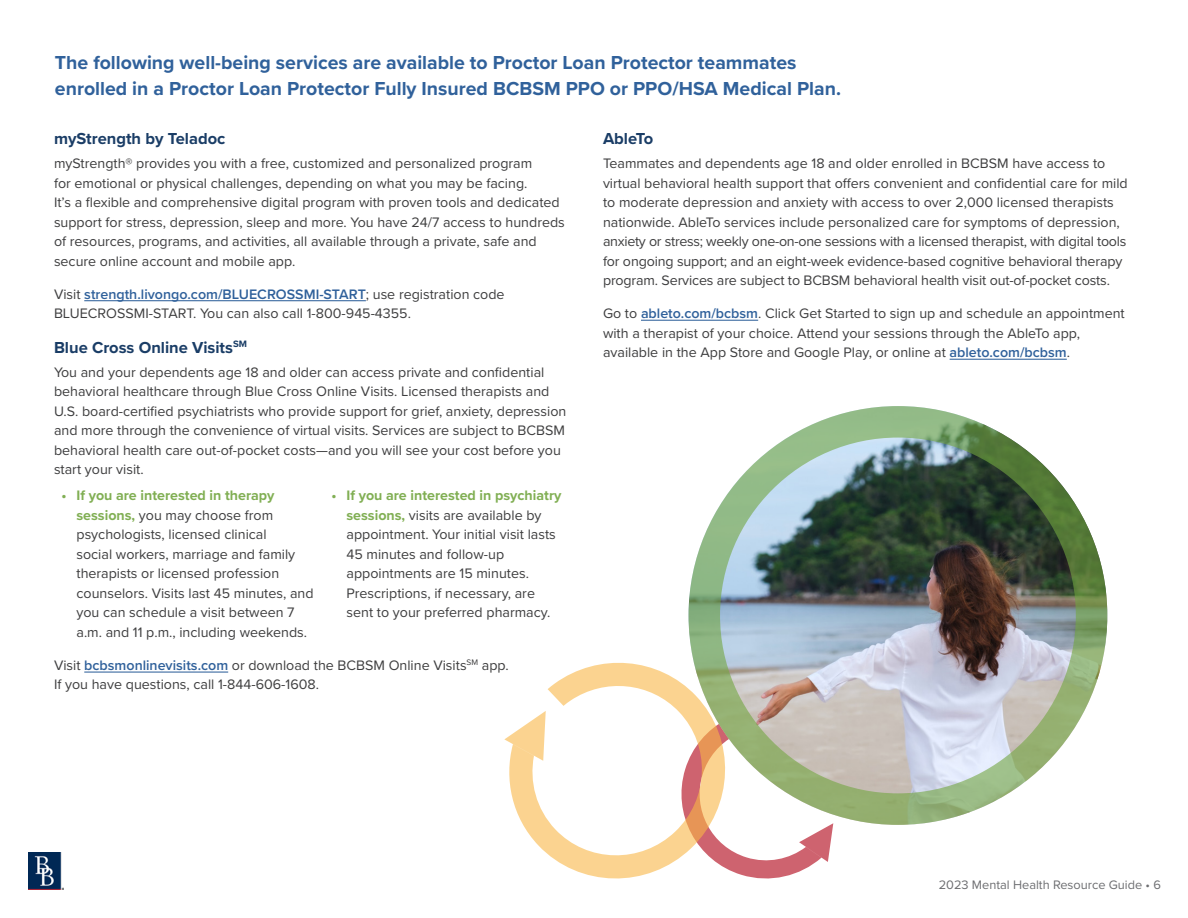
<style>
.page{position:relative;width:1188px;height:918px;background:#fff}
.page>*{position:absolute;margin:0;border:0;box-sizing:border-box;transform-origin:0 0}
.Head_2{font:700 19.5px/25.5px "Proxima Nova";color:#30619b}
.Head_2-2{font:700 16.5px "Proxima Nova";color:#1a3d66}
.Body{font:14.25px/19.5px "Proxima Nova";color:#3e3e3f}
.t1{font:12.75px "Proxima Nova";color:#6d6e71}
.s1{font-weight:600;color:#30619b}
.s2{font-weight:700;color:#81af54}
</style>
<div class="page">
<svg style="left:737px;top:750px;width:118px;height:129px"></svg>
<hr style="left:84px;top:300px;width:282px;height:1px;background:#30619b">
<hr style="left:84px;top:672px;width:144px;height:1px;background:#30619b">
<hr style="left:641px;top:320px;width:117px;height:1px;background:#30619b">
<hr style="left:950px;top:359px;width:117px;height:1px;background:#30619b">
<svg style="left:504px;top:652px;width:233px;height:227px"></svg>
<img style="left:689px;top:406px;width:418px;height:419px;border-radius:209px">
<div style="left:689px;top:406px;width:418px;height:419px;border:32px solid #73a641;border-radius:50%"></div>
<img style="left:28px;top:853px;width:35px;height:36px">
<p class="Head_2" style="left:55px;top:50px;width:788px">The following well-being services are available to Proctor Loan Protector teammates enrolled in a Proctor Loan Protector Fully Insured BCBSM PPO or PPO/HSA Medical Plan.</p>
<p class="Head_2-2" style="left:54px;top:126px;width:173px">myStrength by Teladoc</p>
<p class="Body" style="left:54px;top:153px;width:512px">myStrength® provides you with a free, customized and personalized program<br>for emotional or physical challenges, depending on what you may be facing.<br>It’s a flexible and comprehensive digital program with proven tools and dedicated support for stress, depression, sleep and more. You have 24/7 access to hundreds of resources, programs, and activities, all available through a private, safe and secure online account and mobile app.</p>
<p class="Body" style="left:54px;top:284px;width:452px">Visit <span class="s1">strength.livongo.com/BLUECROSSMI-START</span>; use registration code<br>BLUECROSSMI-START. You can also call 1-800-945-4355.</p>
<p class="Head_2-2" style="left:54px;top:335px;width:195px">Blue Cross Online Visits<sup>SM</sup></p>
<p class="Body" style="left:54px;top:362px;width:514px">You and your dependents age 18 and older can access private and confidential behavioral healthcare through Blue Cross Online Visits. Licensed therapists and U.S. board-certified psychiatrists who provide support for grief, anxiety, depression and more through the convenience of virtual visits. Services are subject to BCBSM behavioral health care out-of-pocket costs—and you will see your cost before you start your visit.</p>
<p class="Body" style="left:76px;top:485px;width:239px;text-indent:-15px"><span class="s2">• If you are interested in therapy sessions,</span> you may choose from psychologists, licensed clinical<br>social workers, marriage and family therapists or licensed profession counselors. Visits last 45 minutes, and you can schedule a visit between 7 a.m. and 11 p.m., including weekends.</p>
<p class="Body" style="left:346px;top:485px;width:216px;text-indent:-15px"><span class="s2">• If you are interested in psychiatry sessions,</span> visits are available by appointment. Your initial visit lasts 45 minutes and follow-up appointments are 15 minutes.<br>Prescriptions, if necessary, are sent to your preferred pharmacy.</p>
<p class="Body" style="left:54px;top:655px;width:456px">Visit <span class="s1">bcbsmonlinevisits.com</span> or download the BCBSM Online Visits<sup>SM</sup> app.<br>If you have questions, call 1-844-606-1608.</p>
<p class="Head_2-2" style="left:603px;top:126px;width:52px">AbleTo</p>
<p class="Body" style="left:603px;top:153px;width:526px">Teammates and dependents age 18 and older enrolled in BCBSM have access to virtual behavioral health support that offers convenient and confidential care for mild to moderate depression and anxiety with access to over 2,000 licensed therapists nationwide. AbleTo services include personalized care for symptoms of depression, anxiety or stress; weekly one-on-one sessions with a licensed therapist, with digital tools for ongoing support; and an eight-week evidence-based cognitive behavioral therapy program. Services are subject to BCBSM behavioral health visit out-of-pocket costs.</p>
<p class="Body" style="left:603px;top:303px;width:523px">Go to <span class="s1">ableto.com/bcbsm</span>. Click Get Started to sign up and schedule an appointment with a therapist of your choice. Attend your sessions through the AbleTo app, available in the App Store and Google Play, or online at <span class="s1">ableto.com/bcbsm</span>.</p>
<p class="t1" style="left:939px;top:875px;width:224px">2023 Mental Health Resource Guide • 6</p>
</div>
